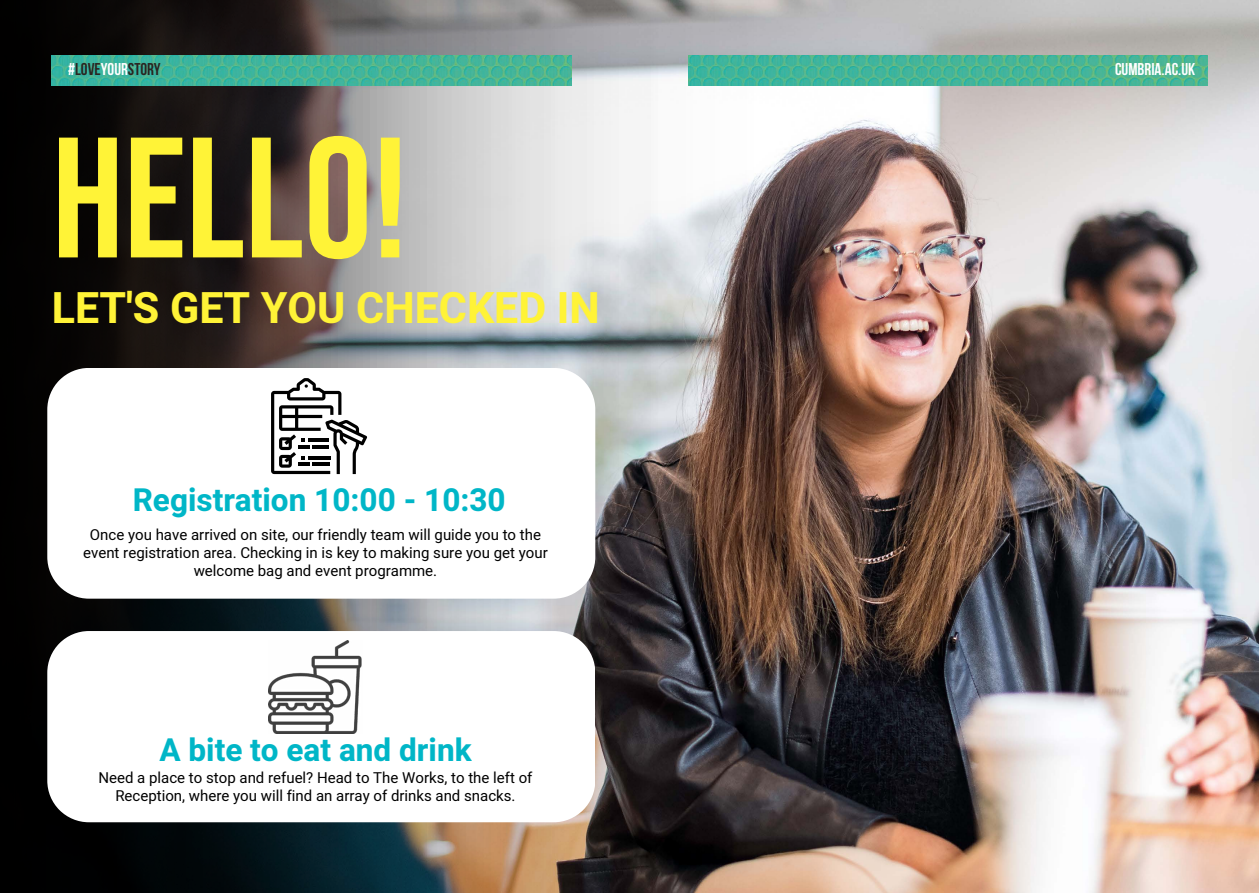
<style>
.page{position:relative;width:1259px;height:893px;background:#fff}
.page>*{position:absolute;margin:0;border:0;box-sizing:border-box;transform-origin:0 0}
.t1{font:171.15px "Bebas Neue";color:#fff337}
.t2{font:700 42.9px "Heebo";color:#fff337}
.t3{font:700 31.5px "Heebo";color:#00b6c7}
.t4{font:700 17.1px "Bebas Neue";color:#2a2522}
.t5{font:700 17.1px "Bebas Neue";color:#fff}
.t6{font:15px/18px "Heebo";color:#000;text-align:center}
.s1{color:#fff}
</style>
<div class="page">
<img style="left:753px;top:0;width:506px;height:893px">
<img style="left:0;top:0;width:753px;height:893px">
<svg style="left:47px;top:368px;width:548px;height:231px"></svg>
<svg style="left:271px;top:378px;width:96px;height:96px"></svg>
<svg style="left:47px;top:631px;width:548px;height:191px"></svg>
<img style="left:268px;top:640px;width:94px;height:94px">
<img style="left:52px;top:55px;width:520px;height:31px">
<img style="left:689px;top:55px;width:518px;height:31px">
<p class="t4" style="left:68px;top:60px;width:94px"><span class="s1">#</span>LOVE<span class="s1">YOUR</span>STORY</p>
<p class="t5" style="left:1115px;top:60px;width:82px">CUMBRIA.AC.UK</p>
<h1 class="t1" style="left:52px;top:101px;width:358px">HELLO!</h1>
<h2 class="t2" style="left:52px;top:278px;width:549px">LET'S GET YOU CHECKED IN</h2>
<h3 class="t3" style="left:133px;top:478px;width:374px">Registration 10:00 - 10:30</h3>
<p class="t6" style="left:83px;top:526px;width:466px">Once you have arrived on site, our friendly team will guide you to the event registration area. Checking in is key to making sure you get your welcome bag and event programme.</p>
<h3 class="t3" style="left:159px;top:728px;width:314px">A bite to eat and drink</h3>
<p class="t6" style="left:98px;top:769px;width:435px">Need a place to stop and refuel? Head to The Works, to the left of<br>Reception, where you will find an array of drinks and snacks.</p>
</div>
